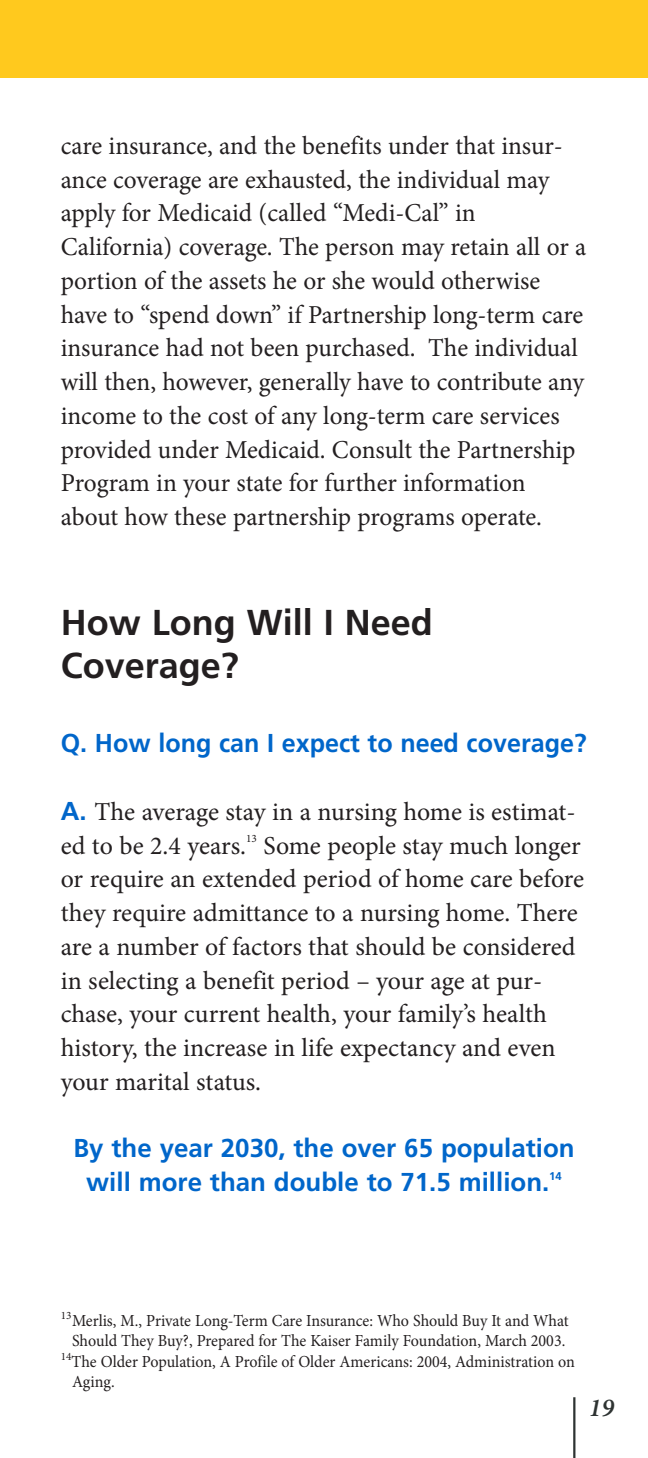
<style>
.page{position:relative;width:648px;height:1458px;background:#fff}
.page>*{position:absolute;margin:0;border:0;box-sizing:border-box;transform-origin:0 0}
.t1{font:700 36px/42.8px "Frutiger LT Std";color:#231f20}
.t2{font:25.88px/33.8px "Minion Pro";letter-spacing:-.005em;color:#231f20}
.t3{font:700 25.88px/33.8px "Frutiger LT Std";color:#0066ca;text-align:center}
.t4{font:italic 600 25.88px "Minion Pro";color:#2e3332}
.t5{font:16.88px "Minion Pro";letter-spacing:-.005em;color:#231f20;scale:.95 1}
.t6{font:11.25px "Minion Pro";color:#231f20}
.t7{font:700 11.25px "Frutiger LT Std";color:#0066ca}
.s1{font-family:"Frutiger LT Std";font-weight:700;color:#0066ca}
</style>
<div class="page">
<hr style="left:573px;top:1397px;width:2px;height:61px;background:#2e3332">
<hr style="left:0;top:0;width:1px;height:78px;background:#ffc91e">
<div style="left:1px;top:0;width:647px;height:78px;background:#ffc91e"></div>
<p class="t2" style="left:61px;top:131px;width:527px">care insurance, and the benefits under that insur&shy;ance coverage are exhausted, the individual may apply for Medicaid (called “Medi-Cal” in California) coverage. The person may retain all or a portion of the assets he or she would otherwise have to “spend down” if Partnership long-term care insurance had not been purchased. The individual will then, however, generally have to contribute any income to the cost of any long-term care services provided under Medicaid. Consult the Partnership Program in your state for further information about how these partnership programs operate.</p>
<h1 class="t1" style="left:61px;top:604px;width:374px">How Long Will I Need<br>Coverage?</h1>
<p class="t3" style="left:61px;top:728px;width:527px">Q. How long can I expect to need coverage?</p>
<p class="t2" style="left:61px;top:797px;width:516px"><span class="s1">A.</span> The average stay in a nursing home is estimat&shy;ed to be 2.4 years.</p>
<p class="t2" style="left:61px;top:831px;width:525px;text-indent:203px">Some people stay much longer or require an extended period of home care before they require admittance to a nursing home. There are a number of factors that should be considered in selecting a benefit period – your age at pur&shy;chase, your current health, your family’s health history, the increase in life expectancy and even your marital status.</p>
<p class="t6" style="left:246px;top:834px;width:12px">13</p>
<p class="t3" style="left:73px;top:1133px;width:503px">By the year 2030, the over 65 population will more than double to 71.5 million.</p>
<p class="t7" style="left:549px;top:1171px;width:14px">14</p>
<p class="t5" style="left:61px;top:1314px;width:536px"><sup>13</sup>Merlis, M., Private Long-Term Care Insurance: Who Should Buy It and What</p>
<p class="t5" style="left:72px;top:1335px;width:521px">Should They Buy?, Prepared for The Kaiser Family Foundation, March 2003.</p>
<p class="t5" style="left:61px;top:1355px;width:543px"><sup>14</sup>The Older Population, A Profile of Older Americans: 2004, Administration on</p>
<p class="t5" style="left:72px;top:1375px;width:46px">Aging.</p>
<p class="t4" style="left:589px;top:1398px;width:27px">19</p>
</div>
